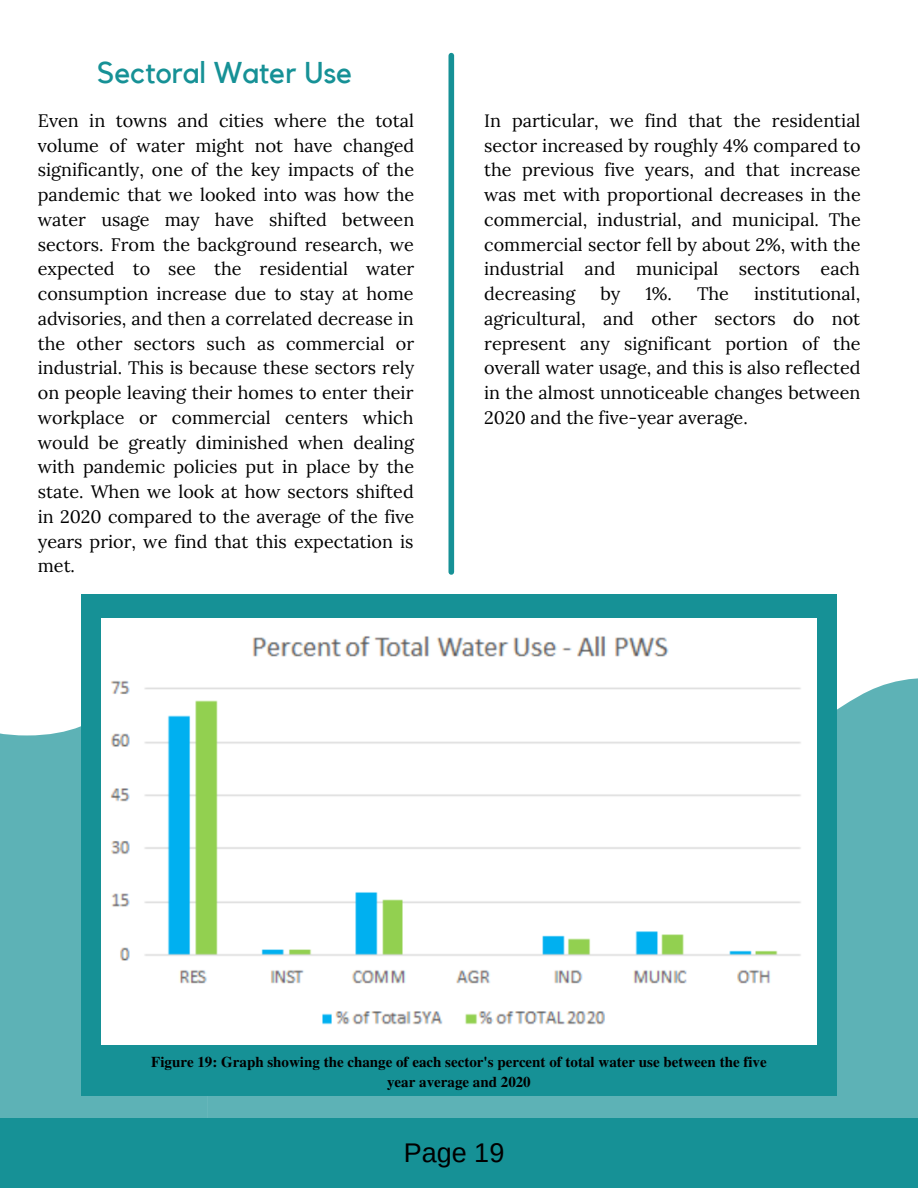
<style>
.page{position:relative;width:918px;height:1188px;background:#fff}
.page>*{position:absolute;margin:0;border:0;box-sizing:border-box;transform-origin:0 0}
.t1{font:30px "Kollektif";color:#169196}
.t2{font:27px "Arimo";color:#000}
.t3{font:18px/24.8px "Lora";color:#000;text-align:justify}
.t4{font:700 15px/20.2px "Te X Gyre Termes";color:#000;text-align:center}
</style>
<div class="page">
<div style="left:0;top:726px;width:208px;height:393px;background:#5db2b6"></div>
<div style="left:208px;top:678px;width:710px;height:441px;background:#5db2b6"></div>
<div style="left:0;top:1119px;width:918px;height:69px;background:#169196"></div>
<div style="left:81px;top:594px;width:756px;height:502px;background:#169196"></div>
<img style="left:102px;top:619px;width:714px;height:425px">
<div style="left:449px;top:56px;width:5px;height:516px;background:#169196"></div>
<h1 class="t1" style="left:97px;top:59px;width:257px">Sectoral Water Use</h1>
<p class="t3" style="left:38px;top:108px;width:378px">Even in towns and cities where the total volume of water might not have changed significantly, one of the key impacts of the pandemic that we looked into was how the water usage may have shifted between sectors. From the background research, we expected to see the residential water consumption increase due to stay at home advisories, and then a correlated decrease in the other sectors such as commercial or industrial. This is because these sectors rely on people leaving their homes to enter their workplace or commercial centers which would be greatly diminished when dealing with pandemic policies put in place by the state. When we look at how sectors shifted in 2020 compared to the average of the five years prior, we find that this expectation is met.</p>
<p class="t3" style="left:484px;top:108px;width:378px">In particular, we find that the residential sector increased by roughly 4% compared to the previous five years, and that increase was met with proportional decreases in the commercial, industrial, and municipal. The commercial sector fell by about 2%, with the industrial and municipal sectors each decreasing</p>
<p class="t3" style="left:484px;top:281px;width:378px;text-indent:270px">institutional, agricultural, and other sectors do not represent any significant portion of the overall water usage, and this is also reflected in the almost unnoticeable changes between 2020 and the five-year average.</p>
<p class="t3" style="left:600px;top:281px;width:21px">by</p>
<p class="t3" style="left:645px;top:281px;width:28px">1%.</p>
<p class="t3" style="left:697px;top:281px;width:34px">The</p>
<p class="t4" style="left:151px;top:1051px;width:617px">Figure 19: Graph showing the change of each sector's percent of total water use between the five year average and 2020</p>
<h2 class="t2" style="left:404px;top:1137px;width:102px">Page 19</h2>
</div>
